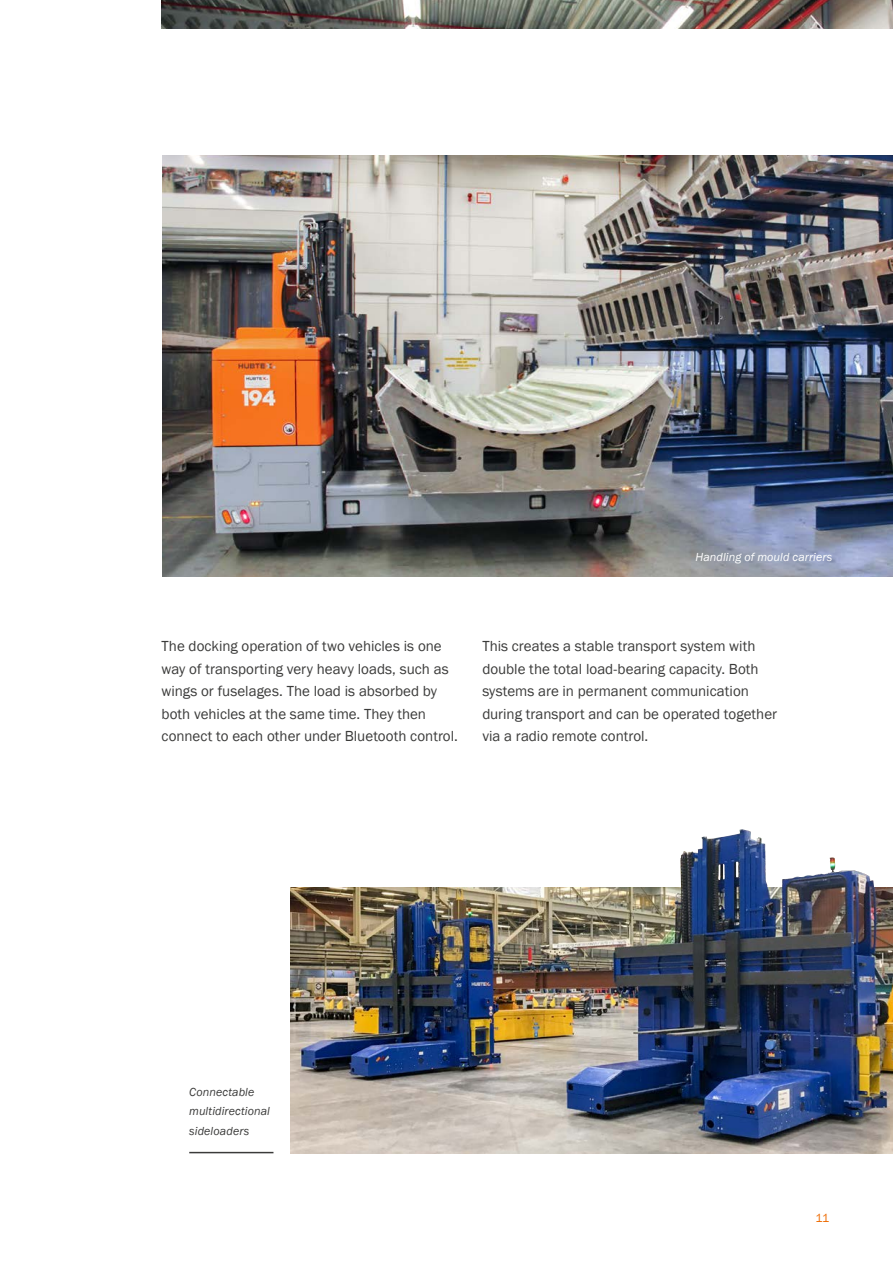
<style>
.page{position:relative;width:893px;height:1263px;background:#fff}
.page>*{position:absolute;margin:0;border:0;box-sizing:border-box;transform-origin:0 0}
.t1{font:15px/22.5px "Franklin Gothic";color:#3b3b3a}
.t2{font:italic 12px/19.5px "Franklin Gothic";letter-spacing:.01em;color:#3b3b3a}
.t3{font:italic 12px "Franklin Gothic";letter-spacing:.01em;color:#fff}
.t4{font:12px "Franklin Gothic";color:#ed6a00}
</style>
<div class="page">
<img style="left:163px;top:156px;width:730px;height:421px">
<img style="left:162px;top:0;width:731px;height:28px">
<img style="left:290px;top:888px;width:244px;height:265px">
<img style="left:534px;top:829px;width:359px;height:324px">
<hr style="left:189px;top:1152px;width:84px;height:1px;background:#3b3b3a">
<p class="t3" style="left:695px;top:550px;width:139px">Handling of mould carriers</p>
<p class="t1" style="left:162px;top:635px;width:298px">The docking operation of two vehicles is one way of transporting very heavy loads, such as wings or fuselages. The load is absorbed by both vehicles at the same time. They then connect to each other under Bluetooth control.</p>
<p class="t1" style="left:482px;top:635px;width:296px">This creates a stable transport system with double the total load-bearing capacity. Both systems are in permanent communication during transport and can be operated together via a radio remote control.</p>
<p class="t2" style="left:189px;top:1082px;width:82px">Connectable multidirectional sideloaders</p>
<p class="t4" style="left:815px;top:1211px;width:15px">11</p>
</div>
